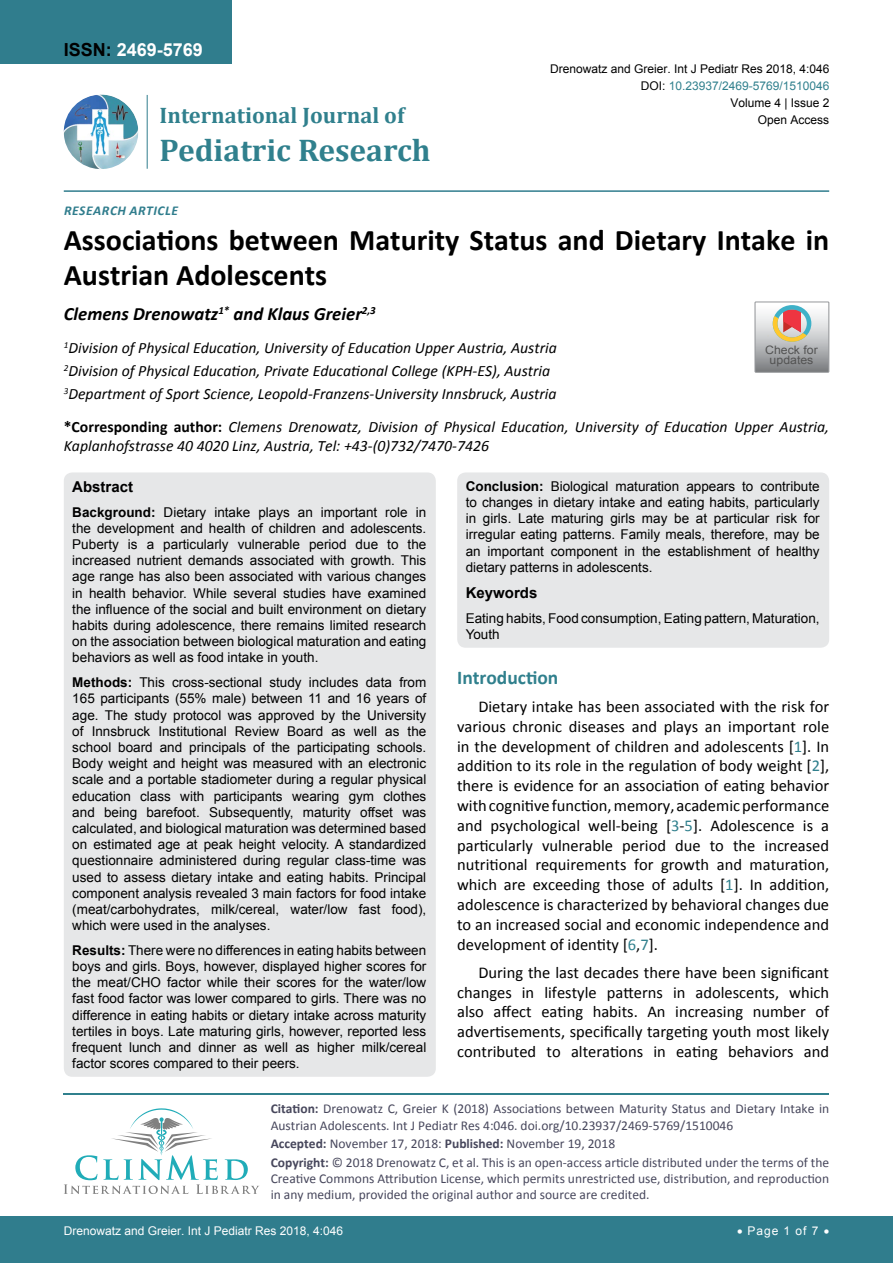
<style>
.page{position:relative;width:893px;height:1263px;background:#fff}
.page>*{position:absolute;margin:0;border:0;box-sizing:border-box;transform-origin:0 0}
.t1{font:700 31.5px "Cambria";color:#30808d}
.t2{font:700 30px/34.5px "Calibri";color:#000}
.t3{font:700 22.5px "Cambria";color:#30808d}
.t4{font:700 19.5px "Calibri";color:#30808d}
.t5{font:italic 700 18.75px "Calibri";color:#000}
.t6{font:700 18px "Arial";color:#fff}
.t7{font:16.5px/19.8px "Calibri";color:#000;text-align:justify}
.t8{font:italic 15.75px/23.1px "Calibri";color:#000}
.t9{font:700 15px "Arial";color:#000}
.t10{font:13.5px/16.2px "Arial";color:#000;text-align:justify}
.t11{font:13.5px/16.2px "Calibri";color:#47475c}
.t12{font:italic 700 13.5px "Calibri";letter-spacing:.04em;color:#307d8d}
.t13{font:12px "Arial";color:#000}
.t14{font:12px "Arial";color:#fff}
.t15{font:12px "Arial";color:#30808d}
.t16{font:11.7px/10.1px "Arial";color:#535353;text-align:center;scale:1.06 1}
.s1{color:#000}
.s2{font-weight:700;font-style:normal}
.s3{font-weight:700}
.s4{color:#30808d}
</style>
<div class="page">
<hr style="left:64px;top:1093px;width:765px;height:2px;background:#30808d">
<svg style="left:64px;top:1108px;width:195px;height:86px"></svg>
<div style="left:0;top:0;width:231px;height:64px;background:#307d8d"></div>
<img style="left:64px;top:95px;width:74px;height:74px;border-radius:37px">
<hr style="left:147px;top:95px;width:1px;height:74px;background:#307d8d">
<hr style="left:64px;top:190px;width:765px;height:2px;background:#307d8d">
<div style="left:0;top:1217px;width:893px;height:46px;background:#307d8d"></div>
<div style="left:64px;top:472px;width:372px;height:605px;background:#e6e7e8;border-radius:9px"></div>
<div style="left:457px;top:472px;width:372px;height:176px;background:#e6e7e8;border-radius:9px"></div>
<svg style="left:755px;top:302px;width:74px;height:70px;background:#bdb6b3"></svg>
<h3 class="t6" style="left:64px;top:38px;width:141px"><span class="s1">ISSN:</span> 2469-5769</h3>
<h3 class="t3" style="left:160px;top:100px;width:246px">International Journal of</h3>
<h1 class="t1" style="left:160px;top:128px;width:273px">Pediatric Research</h1>
<p class="t12" style="left:64px;top:202px;width:115px">Research Ar ticle</p>
<p class="t13" style="left:550px;top:60px;width:281px">Drenowatz and Greier. Int J Pediatr Res 2018, 4:046</p>
<p class="t13" style="left:730px;top:95px;width:101px">Volume 4 | Issue 2</p>
<p class="t15" style="left:641px;top:78px;width:190px"><span class="s1">DOI:</span> 10.23937/2469-5769/1510046</p>
<p class="t13" style="left:758px;top:112px;width:73px">Open Access</p>
<h2 class="t2" style="left:64px;top:223px;width:767px">Associations between Maturity Status and Dietary Intake in<br>Austrian Adolescents</h2>
<h3 class="t5" style="left:64px;top:302px;width:314px">Clemens Drenowatz<sup>1*</sup> and Klaus Greier<sup>2,3</sup></h3>
<p class="t8" style="left:64px;top:336px;width:494px"><sup>1</sup>Division of Physical Education, University of Education Upper Austria, Austria<br><sup>2</sup>Division of Physical Education, Private Educational College (KPH-ES), Austria<br><sup>3</sup>Department of Sport Science, Leopold-Franzens-University Innsbruck, Austria</p>
<p class="t8" style="left:64px;top:417px;width:767px;line-height:18.9px"><span class="s2">*Corresponding author:</span> Clemens Drenowatz, Division of Physical Education, University of Education Upper Austria,<br>Kaplanhofstrasse 40 4020 Linz, Austria, Tel: +43-(0)732/7470-7426</p>
<p class="t9" style="left:72px;top:477px;width:62px">Abstract</p>
<p class="t10" style="left:72px;top:504px;width:355px"><span class="s3">Background:</span> Dietary intake plays an important role in the development and health of children and adolescents.<br>Puberty is a particularly vulnerable period due to the increased nutrient demands associated with growth. This age range has also been associated with various changes in health behavior. While several studies have examined the influence of the social and built environment on dietary habits during adolescence, there remains limited research on the association between biological maturation and eating behaviors as well as food intake in youth.</p>
<p class="t10" style="left:72px;top:674px;width:356px"><span class="s3">Methods:</span> This cross-sectional study includes data from 165 participants (55% male) between 11 and 16 years of age. The study protocol was approved by the University of Innsbruck Institutional Review Board as well as the school board and principals of the participating schools.<br>Body weight and height was measured with an electronic scale and a portable stadiometer during a regular physical education class with participants wearing gym clothes and being barefoot. Subsequently, maturity offset was calculated, and biological maturation was determined based on estimated age at peak height velocity. A standardized questionnaire administered during regular class-time was used to assess dietary intake and eating habits. Principal component analysis revealed 3 main factors for food intake (meat/carbohydrates, milk/cereal, water/low fast food), which were used in the analyses.</p>
<p class="t10" style="left:72px;top:942px;width:355px"><span class="s3">Results:</span> There were no differences in eating habits between boys and girls. Boys, however, displayed higher scores for the meat/CHO factor while their scores for the water/low fast food factor was lower compared to girls. There was no difference in eating habits or dietary intake across maturity tertiles in boys. Late maturing girls, however, reported less frequent lunch and dinner as well as higher milk/cereal factor scores compared to their peers.</p>
<p class="t16" style="left:765px;top:345px;width:51px">Check for updates</p>
<p class="t10" style="left:466px;top:478px;width:355px"><span class="s3">Conclusion:</span> Biological maturation appears to contribute to changes in dietary intake and eating habits, particularly in girls. Late maturing girls may be at particular risk for irregular eating patterns. Family meals, therefore, may be an important component in the establishment of healthy dietary patterns in adolescents.</p>
<p class="t9" style="left:466px;top:583px;width:73px">Keywords</p>
<p class="t10" style="left:466px;top:610px;width:355px">Eating habits, Food consumption, Eating pattern, Maturation,<br>Youth</p>
<h3 class="t4" style="left:457px;top:665px;width:103px">Introduction</h3>
<p class="t7" style="left:457px;top:697px;width:374px;text-indent:21px">Dietary intake has been associated with the risk for various chronic diseases and plays an important role in the development of children and adolescents [<span class="s4">1</span>]. In addition to its role in the regulation of body weight [<span class="s4">2</span>], there is evidence for an association of eating behavior with cognitive function, memory, academic performance and psychological well-being [<span class="s4">3</span>-<span class="s4">5</span>]. Adolescence is a particularly vulnerable period due to the increased nutritional requirements for growth and maturation, which are exceeding those of adults [<span class="s4">1</span>]. In addition, adolescence is characterized by behavioral changes due to an increased social and economic independence and development of identity [<span class="s4">6</span>,<span class="s4">7</span>].</p>
<p class="t7" style="left:457px;top:962px;width:374px;text-indent:21px">During the last decades there have been significant changes in lifestyle patterns in adolescents, which also affect eating habits. An increasing number of advertisements, specifically targeting youth most likely contributed to alterations in eating behaviors and</p>
<p class="t11" style="left:271px;top:1101px;width:560px"><span class="s3">Citation:</span> Drenowatz C, Greier K (2018) Associations between Maturity Status and Dietary Intake in<br>Austrian Adolescents. Int J Pediatr Res 4:046. doi.org/10.23937/2469-5769/1510046</p>
<p class="t11" style="left:271px;top:1134px;width:560px;line-height:18.6px"><span class="s3">Accepted:</span> November 17, 2018: <span class="s3">Published:</span> November 19, 2018<br><span class="s3">Copyright:</span> © 2018 Drenowatz C, et al. This is an open-access article distributed under the terms of the</p>
<p class="t11" style="left:271px;top:1170px;width:560px">Creative Commons Attribution License, which permits unrestricted use, distribution, and reproduction in any medium, provided the original author and source are credited.</p>
<p class="t14" style="left:64px;top:1223px;width:281px">Drenowatz and Greier. Int J Pediatr Res 2018, 4:046</p>
<p class="t14" style="left:737px;top:1223px;width:94px">• Page 1 of 7 •</p>
</div>
